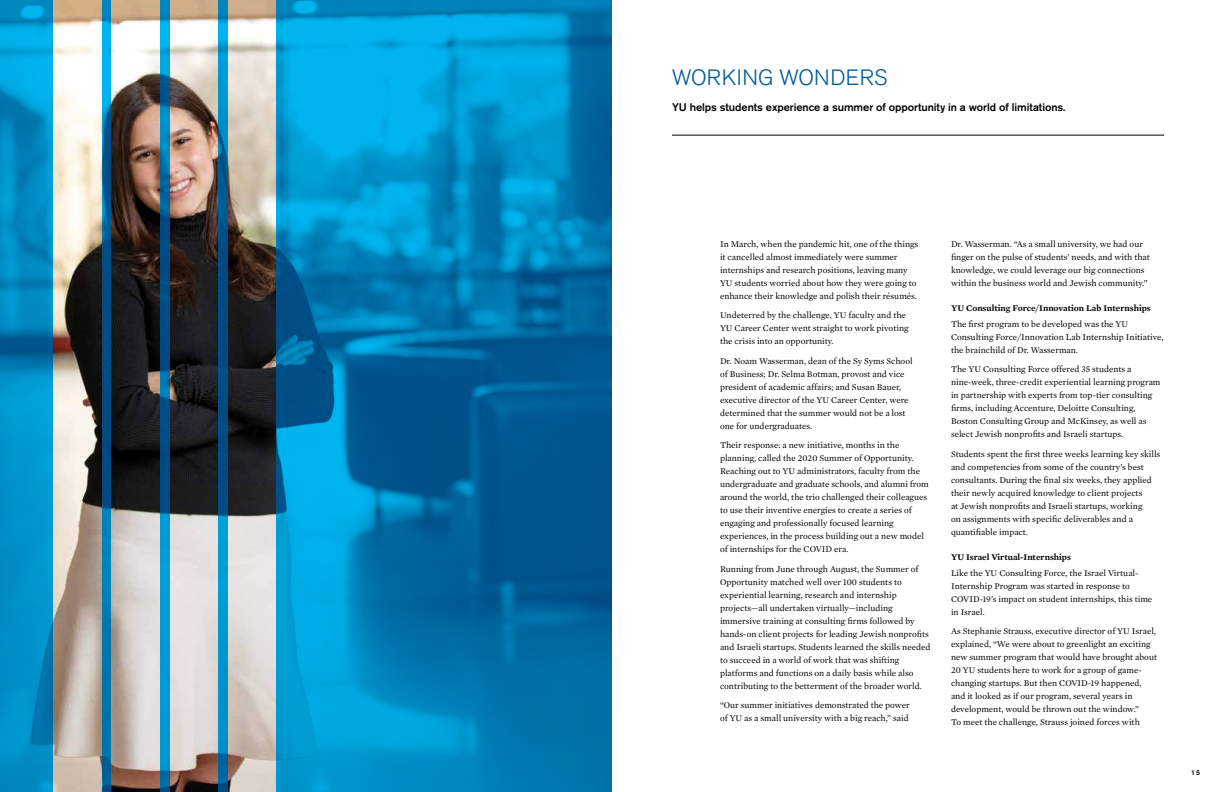
<style>
.page{position:relative;width:1224px;height:792px;background:#fff}
.page>*{position:absolute;margin:0;border:0;box-sizing:border-box;transform-origin:0 0}
.t1{font:300 22px "Akzidenz Grotesk BE";letter-spacing:.01em;color:#005b97}
.t2{font:500 11px "Akzidenz Grotesk BE";letter-spacing:-.005em;color:#000}
.t3{font:9px/13px "Mercury Text G1";color:#000}
.t4{font:600 9px "Mercury Text G1";color:#000}
.t5{font:500 7px "Akzidenz Grotesk BE";color:#000}
</style>
<div class="page">
<img style="left:0;top:0;width:612px;height:792px">
<img style="left:112px;top:0;width:47px;height:792px">
<img style="left:170px;top:0;width:48px;height:792px">
<img style="left:228px;top:0;width:48px;height:792px">
<img style="left:54px;top:0;width:47px;height:792px">
<hr style="left:672px;top:135px;width:492px;height:1px;background:#000">
<h1 class="t1" style="left:672px;top:65px;width:217px">WORKING WONDERS</h1>
<p class="t2" style="left:672px;top:100px;width:395px">YU helps students experience a summer of opportunity in a world of limitations.</p>
<p class="t3" style="left:720px;top:237px;width:200px">In March, when the pandemic hit, one of the things it cancelled almost immediately were summer internships and research positions, leaving many YU students worried about how they were going to enhance their knowledge and polish their résumés.</p>
<p class="t3" style="left:720px;top:309px;width:190px">Undeterred by the challenge, YU faculty and the<br>YU Career Center went straight to work pivoting the crisis into an opportunity.</p>
<p class="t3" style="left:720px;top:354px;width:194px">Dr. Noam Wasserman, dean of the Sy Syms School of Business; Dr. Selma Botman, provost and vice president of academic affairs; and Susan Bauer, executive director of the YU Career Center, were determined that the summer would not be a lost one for undergraduates.</p>
<p class="t3" style="left:720px;top:439px;width:210px">Their response: a new initiative, months in the planning, called the 2020 Summer of Opportunity.<br>Reaching out to YU administrators, faculty from the undergraduate and graduate schools, and alumni from around the world, the trio challenged their colleagues to use their inventive energies to create a series of engaging and professionally focused learning experiences, in the process building out a new model of internships for the COVID era.</p>
<p class="t3" style="left:720px;top:562px;width:212px">Running from June through August, the Summer of Opportunity matched well over 100 students to experiential learning, research and internship projects—all undertaken virtually—including immersive training at consulting firms followed by hands-on client projects for leading Jewish nonprofits and Israeli startups. Students learned the skills needed to succeed in a world of work that was shifting platforms and functions on a daily basis while also contributing to the betterment of the broader world.</p>
<p class="t3" style="left:720px;top:699px;width:191px">“Our summer initiatives demonstrated the power of YU as a small university with a big reach,” said</p>
<p class="t3" style="left:951px;top:237px;width:200px">Dr. Wasserman. “As a small university, we had our finger on the pulse of students’ needs, and with that knowledge, we could leverage our big connections within the business world and Jewish community.”</p>
<p class="t4" style="left:951px;top:302px;width:201px">YU Consulting Force/Innovation Lab Internships</p>
<p class="t3" style="left:951px;top:317px;width:214px">The first program to be developed was the YU<br>Consulting Force/Innovation Lab Internship Initiative, the brainchild of Dr. Wasserman.</p>
<p class="t3" style="left:951px;top:363px;width:211px">The YU Consulting Force offered 35 students a nine-week, three-credit experiential learning program in partnership with experts from top-tier consulting firms, including Accenture, Deloitte Consulting, Boston Consulting Group and McKinsey, as well as select Jewish nonprofits and Israeli startups.</p>
<p class="t3" style="left:951px;top:447px;width:211px">Students spent the first three weeks learning key skills and competencies from some of the country’s best consultants. During the final six weeks, they applied their newly acquired knowledge to client projects<br>at Jewish nonprofits and Israeli startups, working<br>on assignments with specific deliverables and a quantifiable impact.</p>
<p class="t4" style="left:951px;top:551px;width:122px">YU Israel Virtual-Internships</p>
<p class="t3" style="left:951px;top:566px;width:203px">Like the YU Consulting Force, the Israel Virtual-Internship Program was started in response to COVID-19’s impact on student internships, this time in Israel.</p>
<p class="t3" style="left:951px;top:625px;width:208px">As Stephanie Strauss, executive director of YU Israel, explained, “We were about to greenlight an exciting new summer program that would have brought about 20 YU students here to work for a group of game&shy;changing startups. But then COVID-19 happened, and it looked as if our program, several years in development, would be thrown out the window.”<br>To meet the challenge, Strauss joined forces with</p>
<p class="t5" style="left:1191px;top:768px;width:10px">15</p>
</div>
